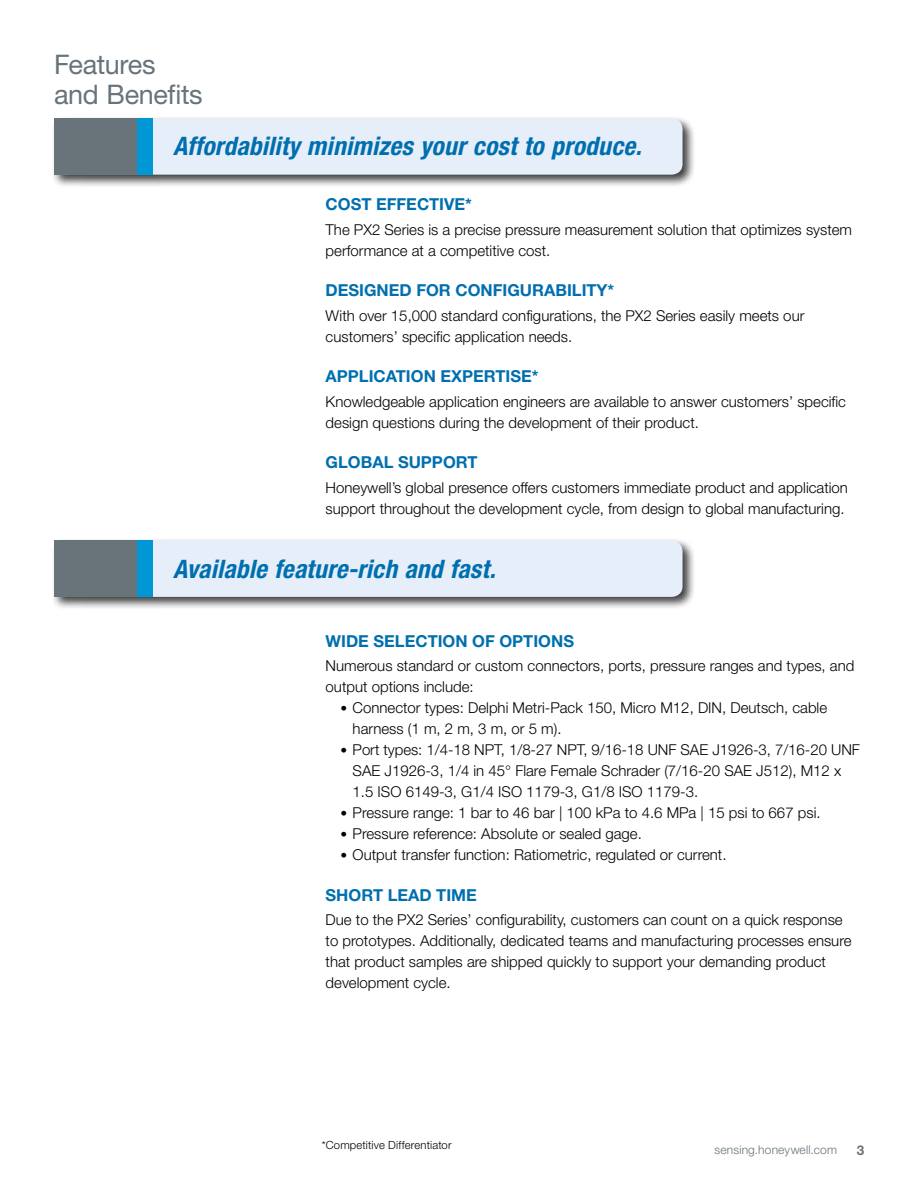
<style>
.page{position:relative;width:918px;height:1188px;background:#fff}
.page>*{position:absolute;margin:0;border:0;box-sizing:border-box;transform-origin:0 0}
.t1{font:27px/30px "Helvetica Neue LT Std";letter-spacing:-.015em;color:#68737a}
.t2{font:italic 700 condensed 25.5px "Helvetica Neue LT Std";letter-spacing:.01em;color:#006faf}
.t3{font:700 16.5px "Helvetica Neue LT Std";color:#006faf}
.t4{font:300 15px/21px "Helvetica Neue LT Std";color:#000}
.t5{font:700 13.5px "Helvetica Neue LT Std";color:#68737a}
.t6{font:300 12px "Helvetica Neue LT Std";letter-spacing:.015em;color:#68737a}
.t7{font:300 11.25px "Helvetica Neue LT Std";letter-spacing:.015em;color:#000}
.s1{font-size:13.5px}
</style>
<div class="page">
<div style="left:51px;top:116px;width:645px;height:73px;background:#000;opacity:.75"></div>
<div style="left:153px;top:118px;width:530px;height:57px;background:#e5eef9"></div>
<div style="left:80px;top:118px;width:73px;height:57px;background:#0097d7"></div>
<div style="left:54px;top:118px;width:82px;height:57px;background:#68737a"></div>
<div style="left:51px;top:538px;width:645px;height:73px;background:#000;opacity:.75"></div>
<div style="left:153px;top:541px;width:530px;height:56px;background:#e5eef9"></div>
<div style="left:80px;top:541px;width:73px;height:56px;background:#0097d7"></div>
<div style="left:54px;top:541px;width:82px;height:56px;background:#68737a"></div>
<h1 class="t1" style="left:54px;top:49px;width:150px">Features and Benefits</h1>
<h2 class="t2" style="left:173px;top:131px;width:470px">Affordability minimizes your cost to produce.</h2>
<p class="t3" style="left:326px;top:194px;width:148px">COST EFFECTIVE*</p>
<p class="t4" style="left:326px;top:218px;width:528px">The PX2 Series is a precise pressure measurement solution that optimizes system performance at a competitive cost.</p>
<p class="t3" style="left:326px;top:280px;width:290px">DESIGNED FOR CONFIGURABILITY*</p>
<p class="t4" style="left:326px;top:304px;width:480px">With over 15,000 standard configurations, the PX2 Series easily meets our customers’ specific application needs.</p>
<p class="t3" style="left:326px;top:366px;width:214px">APPLICATION EXPERTISE*</p>
<p class="t4" style="left:326px;top:390px;width:522px">Knowledgeable application engineers are available to answer customers’ specific design questions during the development of their product.</p>
<p class="t3" style="left:326px;top:452px;width:153px">GLOBAL SUPPORT</p>
<p class="t4" style="left:326px;top:477px;width:524px">Honeywell’s global presence offers customers immediate product and application support throughout the development cycle, from design to global manufacturing.</p>
<h2 class="t2" style="left:173px;top:553px;width:324px">Available feature-rich and fast.</h2>
<p class="t3" style="left:326px;top:631px;width:250px">WIDE SELECTION OF OPTIONS</p>
<p class="t4" style="left:326px;top:655px;width:530px">Numerous standard or custom connectors, ports, pressure ranges and types, and output options include:</p>
<p class="t4" style="left:353px;top:697px;width:476px;text-indent:-12px"><span class="s1">•</span> Connector types: Delphi Metri-Pack 150, Micro M12, DIN, Deutsch, cable harness (1 m, 2 m, 3 m, or 5 m).</p>
<p class="t4" style="left:353px;top:739px;width:509px;text-indent:-12px"><span class="s1">•</span> Port types: 1/4-18 NPT, 1/8-27 NPT, 9/16-18 UNF SAE J1926-3, 7/16-20 UNF<br>SAE J1926-3, 1/4 in 45° Flare Female Schrader (7/16-20 SAE J512), M12 x<br>1.5 ISO 6149-3, G1/4 ISO 1179-3, G1/8 ISO 1179-3.</p>
<p class="t4" style="left:341px;top:802px;width:481px"><span class="s1">•</span> Pressure range: 1 bar to 46 bar | 100 kPa to 4.6 MPa | 15 psi to 667 psi.</p>
<p class="t4" style="left:341px;top:823px;width:303px"><span class="s1">•</span> Pressure reference: Absolute or sealed gage.</p>
<p class="t4" style="left:341px;top:844px;width:387px"><span class="s1">•</span> Output transfer function: Ratiometric, regulated or current.</p>
<p class="t3" style="left:326px;top:885px;width:153px">SHORT LEAD TIME</p>
<p class="t4" style="left:326px;top:909px;width:527px">Due to the PX2 Series’ configurability, customers can count on a quick response to prototypes. Additionally, dedicated teams and manufacturing processes ensure that product samples are shipped quickly to support your demanding product development cycle.</p>
<p class="t7" style="left:322px;top:1138px;width:131px">*Competitive Differentiator</p>
<p class="t6" style="left:714px;top:1143px;width:124px">sensing.honeywell.com</p>
<p class="t5" style="left:857px;top:1142px;width:9px">3</p>
</div>
